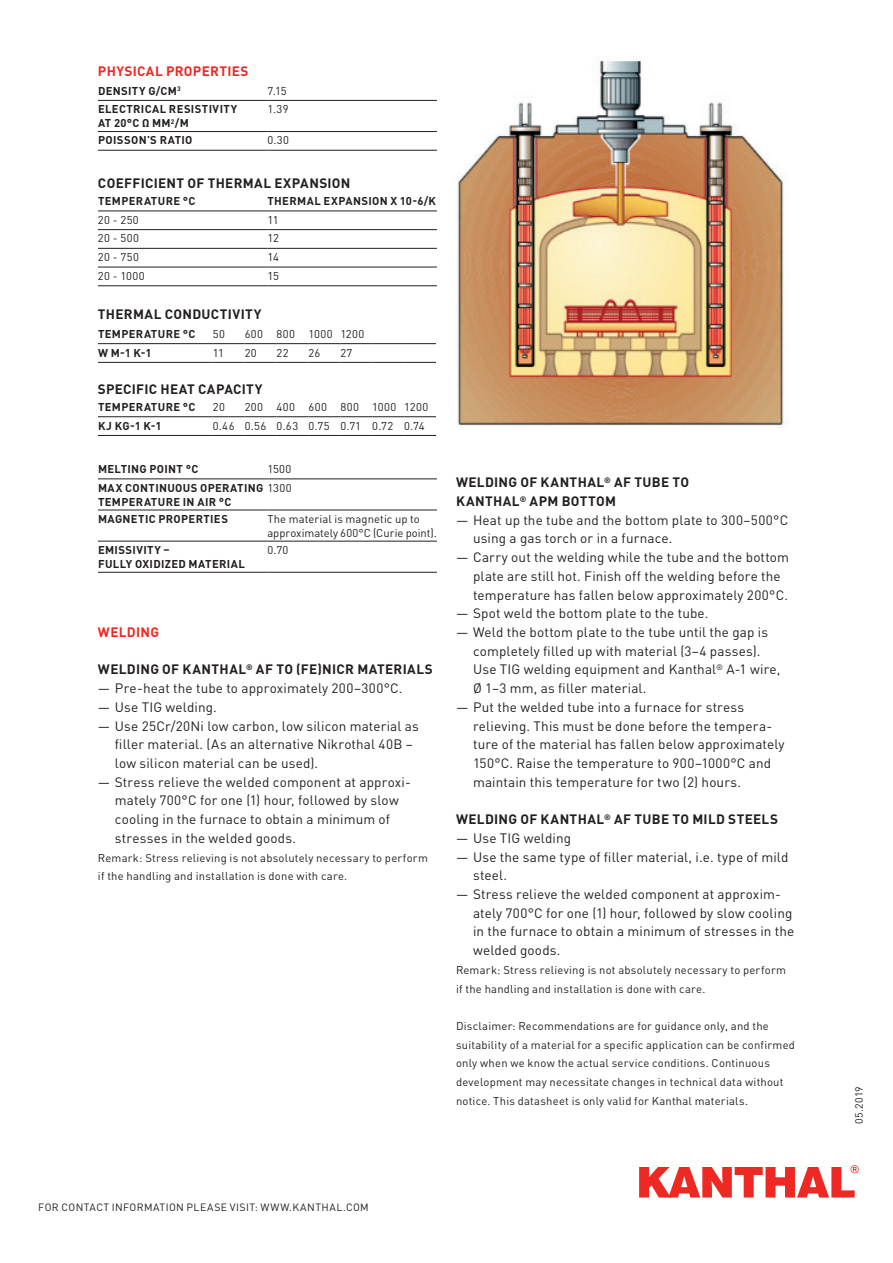
<style>
.page{position:relative;width:893px;height:1263px;background:#fff}
.page>*{position:absolute;margin:0;border:0;box-sizing:border-box;transform-origin:0 0}
.t1{font:13.5px/18.8px "DIN Pro";letter-spacing:.01em;color:#231f20}
.t2{font:700 13.5px/18.8px "DIN Pro";letter-spacing:.025em;color:#231f20}
.t3{font:700 13.5px "DIN Pro";letter-spacing:.025em;color:#ee2823}
.t4{font:11.25px/18.8px "DIN Pro";letter-spacing:.02em;color:#231f20}
.t5{font:700 11.25px/14.1px "DIN Pro";letter-spacing:.03em;color:#231f20}
.t6{font:11.25px "DIN Pro";letter-spacing:.04em;color:#231f20}
.t7{font:10.5px "DIN Pro";letter-spacing:.04em;color:#231f20}
.s1{font-weight:400}
</style>
<div class="page">
<svg style="left:639px;top:1165px;width:220px;height:32px"></svg>
<hr style="left:98px;top:100px;width:169px;height:1px;background:#231f20">
<hr style="left:267px;top:100px;width:170px;height:1px;background:#231f20">
<hr style="left:98px;top:131px;width:169px;height:1px;background:#231f20">
<hr style="left:267px;top:131px;width:170px;height:1px;background:#231f20">
<hr style="left:98px;top:229px;width:169px;height:1px;background:#231f20">
<hr style="left:267px;top:229px;width:170px;height:1px;background:#231f20">
<hr style="left:98px;top:248px;width:169px;height:1px;background:#231f20">
<hr style="left:267px;top:248px;width:170px;height:1px;background:#231f20">
<hr style="left:98px;top:267px;width:169px;height:1px;background:#231f20">
<hr style="left:267px;top:267px;width:170px;height:1px;background:#231f20">
<hr style="left:98px;top:211px;width:169px;height:1px;background:#231f20">
<hr style="left:267px;top:211px;width:170px;height:1px;background:#231f20">
<hr style="left:98px;top:285px;width:169px;height:1px;background:#231f20">
<hr style="left:267px;top:285px;width:170px;height:1px;background:#231f20">
<hr style="left:98px;top:150px;width:169px;height:1px;background:#231f20">
<hr style="left:267px;top:150px;width:170px;height:1px;background:#231f20">
<hr style="left:98px;top:343px;width:115px;height:1px;background:#231f20">
<hr style="left:213px;top:343px;width:32px;height:1px;background:#231f20">
<hr style="left:245px;top:343px;width:32px;height:1px;background:#231f20">
<hr style="left:277px;top:343px;width:31px;height:1px;background:#231f20">
<hr style="left:308px;top:343px;width:32px;height:1px;background:#231f20">
<hr style="left:340px;top:343px;width:32px;height:1px;background:#231f20">
<hr style="left:372px;top:343px;width:32px;height:1px;background:#231f20">
<hr style="left:404px;top:343px;width:32px;height:1px;background:#231f20">
<hr style="left:98px;top:416px;width:115px;height:1px;background:#231f20">
<hr style="left:213px;top:416px;width:32px;height:1px;background:#231f20">
<hr style="left:245px;top:416px;width:32px;height:1px;background:#231f20">
<hr style="left:277px;top:416px;width:31px;height:1px;background:#231f20">
<hr style="left:308px;top:416px;width:32px;height:1px;background:#231f20">
<hr style="left:340px;top:416px;width:32px;height:1px;background:#231f20">
<hr style="left:372px;top:416px;width:32px;height:1px;background:#231f20">
<hr style="left:404px;top:416px;width:32px;height:1px;background:#231f20">
<hr style="left:98px;top:362px;width:115px;height:1px;background:#231f20">
<hr style="left:213px;top:362px;width:32px;height:1px;background:#231f20">
<hr style="left:245px;top:362px;width:32px;height:1px;background:#231f20">
<hr style="left:277px;top:362px;width:31px;height:1px;background:#231f20">
<hr style="left:308px;top:362px;width:32px;height:1px;background:#231f20">
<hr style="left:340px;top:362px;width:32px;height:1px;background:#231f20">
<hr style="left:372px;top:362px;width:32px;height:1px;background:#231f20">
<hr style="left:404px;top:362px;width:32px;height:1px;background:#231f20">
<hr style="left:98px;top:435px;width:115px;height:1px;background:#231f20">
<hr style="left:213px;top:435px;width:32px;height:1px;background:#231f20">
<hr style="left:245px;top:435px;width:32px;height:1px;background:#231f20">
<hr style="left:277px;top:435px;width:31px;height:1px;background:#231f20">
<hr style="left:308px;top:435px;width:32px;height:1px;background:#231f20">
<hr style="left:340px;top:435px;width:32px;height:1px;background:#231f20">
<hr style="left:372px;top:435px;width:32px;height:1px;background:#231f20">
<hr style="left:404px;top:435px;width:32px;height:1px;background:#231f20">
<hr style="left:98px;top:479px;width:169px;height:1px;background:#231f20">
<hr style="left:267px;top:479px;width:170px;height:1px;background:#231f20">
<hr style="left:98px;top:510px;width:169px;height:1px;background:#231f20">
<hr style="left:267px;top:510px;width:170px;height:1px;background:#231f20">
<hr style="left:98px;top:541px;width:169px;height:1px;background:#231f20">
<hr style="left:267px;top:541px;width:170px;height:1px;background:#231f20">
<hr style="left:98px;top:572px;width:169px;height:1px;background:#231f20">
<hr style="left:267px;top:572px;width:170px;height:1px;background:#231f20">
<img style="left:457px;top:57px;width:331px;height:370px">
<p class="t3" style="left:98px;top:62px;width:152px">PHYSICAL PROPERTIES</p>
<p class="t5" style="left:98px;top:83px;width:84px">DENSITY G/CM<sup>3</sup></p>
<p class="t4" style="left:267px;top:81px;width:21px">7.15</p>
<p class="t5" style="left:98px;top:102px;width:141px">ELECTRICAL RESISTIVITY<br>AT 20°C Ω MM<sup>2</sup>/M</p>
<p class="t4" style="left:267px;top:99px;width:23px">1.39</p>
<p class="t5" style="left:98px;top:133px;width:96px">POISSON’S RATIO</p>
<p class="t4" style="left:267px;top:130px;width:23px">0.30</p>
<p class="t2" style="left:98px;top:173px;width:254px">COEFFICIENT OF THERMAL EXPANSION</p>
<p class="t5" style="left:98px;top:193px;width:99px">TEMPERATURE °C</p>
<p class="t5" style="left:267px;top:193px;width:170px">THERMAL EXPANSION X 10-6/K</p>
<p class="t4" style="left:98px;top:210px;width:42px">20 - 250</p>
<p class="t4" style="left:267px;top:210px;width:13px">11</p>
<p class="t4" style="left:98px;top:229px;width:43px">20 - 500</p>
<p class="t4" style="left:267px;top:229px;width:13px">12</p>
<p class="t4" style="left:98px;top:247px;width:42px">20 - 750</p>
<p class="t4" style="left:267px;top:247px;width:13px">14</p>
<p class="t4" style="left:98px;top:266px;width:48px">20 - 1000</p>
<p class="t4" style="left:267px;top:266px;width:13px">15</p>
<p class="t2" style="left:98px;top:304px;width:165px">THERMAL CONDUCTIVITY</p>
<p class="t5" style="left:98px;top:326px;width:99px">TEMPERATURE °C</p>
<p class="t4" style="left:213px;top:324px;width:14px">50</p>
<p class="t6" style="left:245px;top:326px;width:121px">600 800 1000 1200</p>
<p class="t5" style="left:98px;top:345px;width:55px">W M-1 K-1</p>
<p class="t4" style="left:213px;top:343px;width:13px">11</p>
<p class="t4" style="left:245px;top:343px;width:14px">20</p>
<p class="t4" style="left:277px;top:343px;width:14px">22</p>
<p class="t4" style="left:308px;top:343px;width:13px">26</p>
<p class="t4" style="left:340px;top:343px;width:14px">27</p>
<p class="t2" style="left:98px;top:379px;width:166px">SPECIFIC HEAT CAPACITY</p>
<p class="t5" style="left:98px;top:399px;width:99px">TEMPERATURE °C</p>
<p class="t4" style="left:213px;top:397px;width:14px">20</p>
<p class="t6" style="left:245px;top:399px;width:185px">200 400 600 800 1000 1200</p>
<p class="t5" style="left:98px;top:418px;width:65px">KJ KG-1 K-1</p>
<p class="t4" style="left:213px;top:416px;width:213px">0.46 0.56 0.63 0.75 0.71 0.72 0.74</p>
<p class="t5" style="left:98px;top:461px;width:102px">MELTING POINT °C</p>
<p class="t5" style="left:98px;top:459px;width:195px;line-height:18.8px;text-align:right"><span class="s1">1500<br></span>MAX CONTINUOUS OPERATING <span class="s1">1300</span></p>
<p class="t5" style="left:98px;top:493px;width:135px;line-height:17.1px">TEMPERATURE IN AIR °C<br>MAGNETIC PROPERTIES</p>
<p class="t4" style="left:267px;top:511px;width:171px;line-height:14.1px">The material is magnetic up to approximately 600°C (Curie point).</p>
<p class="t5" style="left:98px;top:542px;width:148px">EMISSIVITY –<br>FULLY OXIDIZED MATERIAL</p>
<p class="t4" style="left:267px;top:540px;width:23px">0.70</p>
<p class="t3" style="left:98px;top:623px;width:63px">WELDING</p>
<p class="t2" style="left:98px;top:660px;width:336px">WELDING OF KANTHAL<sup>®</sup> AF TO (FE)NICR MATERIALS</p>
<p class="t1" style="left:98px;top:678px;width:306px">— Pre-heat the tube to approximately 200–300°C.</p>
<p class="t1" style="left:98px;top:697px;width:120px">— Use TIG welding.</p>
<p class="t1" style="left:115px;top:716px;width:305px;text-indent:-17px">— Use 25Cr/20Ni low carbon, low silicon material as filler material. (As an alternative Nikrothal 40B – low silicon material can be used).</p>
<p class="t1" style="left:115px;top:772px;width:297px;text-indent:-17px">— Stress relieve the welded component at approxi&shy;mately 700°C for one (1) hour, followed by slow cooling in the furnace to obtain a minimum of stresses in the welded goods.</p>
<p class="t4" style="left:98px;top:848px;width:331px">Remark: Stress relieving is not absolutely necessary to perform if the handling and installation is done with care.</p>
<p class="t2" style="left:456px;top:472px;width:235px">WELDING OF KANTHAL<sup>®</sup> AF TUBE TO<br>KANTHAL<sup>®</sup> APM BOTTOM</p>
<p class="t1" style="left:473px;top:510px;width:317px;text-indent:-17px">— Heat up the tube and the bottom plate to 300–500°C using a gas torch or in a furnace.</p>
<p class="t1" style="left:473px;top:547px;width:318px;text-indent:-17px">— Carry out the welding while the tube and the bottom plate are still hot. Finish off the welding before the temperature has fallen below approximately 200°C.</p>
<p class="t1" style="left:456px;top:603px;width:254px">— Spot weld the bottom plate to the tube.</p>
<p class="t1" style="left:473px;top:622px;width:309px;text-indent:-17px">— Weld the bottom plate to the tube until the gap is completely filled up with material (3–4 passes).<br>Use TIG welding equipment and Kanthal<sup>®</sup> A-1 wire, Ø 1–3 mm, as filler material.</p>
<p class="t1" style="left:473px;top:697px;width:313px;text-indent:-17px">— Put the welded tube into a furnace for stress relieving. This must be done before the tempera&shy;ture of the material has fallen below approximately 150°C. Raise the temperature to 900–1000°C and maintain this temperature for two (2) hours.</p>
<p class="t2" style="left:456px;top:809px;width:324px">WELDING OF KANTHAL<sup>®</sup> AF TUBE TO MILD STEELS</p>
<p class="t1" style="left:456px;top:828px;width:117px">— Use TIG welding</p>
<p class="t1" style="left:473px;top:847px;width:317px;text-indent:-17px">— Use the same type of filler material, i.e. type of mild steel.</p>
<p class="t1" style="left:473px;top:884px;width:323px;text-indent:-17px">— Stress relieve the welded component at approxim&shy;ately 700°C for one (1) hour, followed by slow cooling in the furnace to obtain a minimum of stresses in the welded goods.</p>
<p class="t4" style="left:456px;top:960px;width:331px">Remark: Stress relieving is not absolutely necessary to perform if the handling and installation is done with care.</p>
<p class="t4" style="left:456px;top:1016px;width:340px">Disclaimer: Recommendations are for guidance only, and the suitability of a material for a specific application can be confirmed only when we know the actual service conditions. Continuous development may necessitate changes in technical data without notice. This datasheet is only valid for Kanthal materials.</p>
<p class="t7" style="left:38px;top:1200px;width:332px">FOR CONTACT INFORMATION PLEASE VISIT: WWW.KANTHAL.COM</p>
<p class="t7" style="left:852px;top:1123px;width:38px;rotate:-90deg">05.2019</p>
</div>
